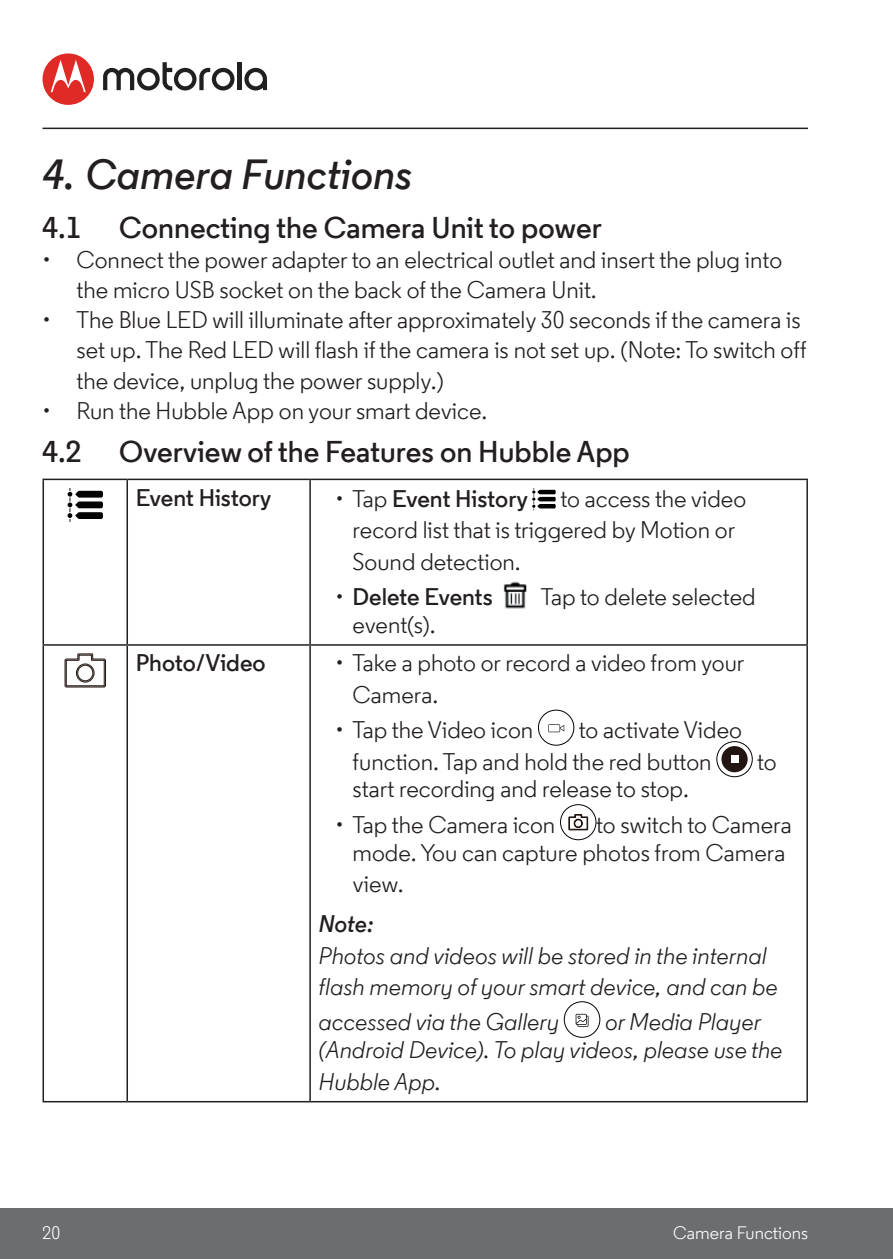
<style>
.page{position:relative;width:893px;height:1259px;background:#fff}
.page>*{position:absolute;margin:0;border:0;box-sizing:border-box;transform-origin:0 0}
.t1{font:italic 600 42px "Moto Sans";color:#231f20}
.t2{font:600 30px "Moto Sans";color:#231f20}
.t3{font:24px/31.5px "Moto Sans";color:#231f20}
.t4{font:italic 24px/31.5px "Moto Sans";color:#231f20}
.t5{font:600 24px "Moto Sans";color:#231f20}
.t6{font:italic 600 24px "Moto Sans";color:#231f20}
.t7{font:18px "Moto Sans";color:#fff}
.s1{font-weight:400}
</style>
<div class="page">
<div style="left:0;top:1208px;width:893px;height:51px;background:#6c6d70"></div>
<hr style="left:43px;top:128px;width:765px;height:1px;background:#231f20">
<div style="left:43px;top:53px;width:51px;height:52px;background:#e02a26;border-radius:50%"></div>
<svg style="left:51px;top:60px;width:35px;height:32px"></svg>
<svg style="left:244px;top:68px;width:23px;height:22px"></svg>
<div style="left:237px;top:62px;width:5px;height:28px;background:#221f1f"></div>
<svg style="left:103px;top:62px;width:131px;height:28px"></svg>
<hr style="left:43px;top:478px;width:84px;height:2px;background:#231f20">
<hr style="left:43px;top:480px;width:1px;height:164px;background:#231f20">
<hr style="left:127px;top:478px;width:183px;height:2px;background:#231f20">
<hr style="left:126px;top:480px;width:2px;height:164px;background:#231f20">
<hr style="left:310px;top:478px;width:498px;height:2px;background:#231f20">
<hr style="left:309px;top:480px;width:2px;height:164px;background:#231f20">
<hr style="left:806px;top:480px;width:2px;height:164px;background:#231f20">
<hr style="left:43px;top:644px;width:84px;height:1px;background:#231f20">
<hr style="left:43px;top:645px;width:1px;height:456px;background:#231f20">
<hr style="left:127px;top:644px;width:183px;height:1px;background:#231f20">
<hr style="left:126px;top:645px;width:2px;height:456px;background:#231f20">
<hr style="left:310px;top:644px;width:498px;height:1px;background:#231f20">
<hr style="left:309px;top:645px;width:2px;height:456px;background:#231f20">
<hr style="left:806px;top:645px;width:2px;height:456px;background:#231f20">
<hr style="left:43px;top:1101px;width:84px;height:1px;background:#231f20">
<hr style="left:127px;top:1101px;width:183px;height:1px;background:#231f20">
<hr style="left:310px;top:1101px;width:498px;height:1px;background:#231f20">
<svg style="left:68px;top:488px;width:35px;height:34px"></svg>
<svg style="left:532px;top:488px;width:24px;height:22px"></svg>
<img style="left:503px;top:581px;width:24px;height:28px">
<svg style="left:64px;top:653px;width:42px;height:35px"></svg>
<div style="left:538px;top:710px;width:36px;height:35px;border:1px solid #030303;border-radius:50%"></div>
<svg style="left:548px;top:724px;width:16px;height:8px"></svg>
<svg style="left:717px;top:741px;width:35px;height:35px"></svg>
<div style="left:716px;top:741px;width:37px;height:36px;border:1px solid #030303;border-radius:50%"></div>
<div style="left:721px;top:746px;width:27px;height:26px;background:#221512;border-radius:50%"></div>
<div style="left:731px;top:755px;width:7px;height:8px;background:#fff"></div>
<svg style="left:560px;top:804px;width:36px;height:35px"></svg>
<div style="left:560px;top:804px;width:36px;height:36px;border:1px solid #030303;border-radius:50%"></div>
<svg style="left:568px;top:814px;width:20px;height:16px"></svg>
<div style="left:564px;top:1001px;width:36px;height:36px;border:1px solid #030303;border-radius:50%"></div>
<svg style="left:576px;top:1014px;width:12px;height:12px"></svg>
<h1 class="t1" style="left:43px;top:148px;width:371px">4. Camera Functions</h1>
<p class="t2" style="left:43px;top:208px;width:40px">4.1</p>
<p class="t2" style="left:119px;top:208px;width:484px">Connecting the Camera Unit to power</p>
<p class="t3" style="left:77px;top:245px;width:707px;line-height:30px;text-indent:-34px">• Connect the power adapter to an electrical outlet and insert the plug into the micro USB socket on the back of the Camera Unit.</p>
<p class="t3" style="left:77px;top:305px;width:731px;line-height:30px;text-indent:-34px">• The Blue LED will illuminate after approximately 30 seconds if the camera is set up. The Red LED will flash if the camera is not set up. (Note: To switch off the device, unplug the power supply.)</p>
<p class="t3" style="left:43px;top:394px;width:446px">• Run the Hubble App on your smart device.</p>
<p class="t2" style="left:43px;top:433px;width:40px">4.2</p>
<p class="t2" style="left:119px;top:433px;width:512px">Overview of the Features on Hubble App</p>
<p class="t5" style="left:136px;top:483px;width:137px">Event History</p>
<p class="t5" style="left:336px;top:483px;width:194px"><span class="s1">• Tap</span> Event History</p>
<p class="t3" style="left:353px;top:483px;width:395px;text-indent:208px">to access the video record list that is triggered by Motion or<br>Sound detection.</p>
<p class="t5" style="left:336px;top:581px;width:159px"><span class="s1">•</span> Delete Events</p>
<p class="t3" style="left:541px;top:580px;width:216px">Tap to delete selected</p>
<p class="t3" style="left:353px;top:609px;width:85px">event(s).</p>
<p class="t5" style="left:136px;top:648px;width:131px">Photo/Video</p>
<p class="t3" style="left:353px;top:647px;width:393px;text-indent:-17px">• Take a photo or record a video from your<br>Camera.</p>
<p class="t3" style="left:336px;top:714px;width:199px">• Tap the Video icon</p>
<p class="t3" style="left:353px;top:714px;width:391px;text-indent:226px">to activate Video function. Tap and hold the red button</p>
<p class="t3" style="left:757px;top:745px;width:21px">to</p>
<p class="t3" style="left:353px;top:773px;width:338px">start recording and release to stop.</p>
<p class="t3" style="left:336px;top:808px;width:221px">• Tap the Camera icon</p>
<p class="t3" style="left:353px;top:810px;width:441px;line-height:27.6px;text-align:right">to switch to Camera<br>mode. You can capture photos from Camera</p>
<p class="t3" style="left:353px;top:868px;width:53px">view.</p>
<p class="t6" style="left:319px;top:909px;width:57px">Note:</p>
<p class="t4" style="left:319px;top:939px;width:461px">Photos and videos will be stored in the internal flash memory of your smart device, and can be</p>
<p class="t4" style="left:319px;top:1006px;width:242px">accessed via the Gallery</p>
<p class="t4" style="left:319px;top:1008px;width:465px;line-height:27.6px;text-indent:286px">or Media Player (Android Device). To play videos, please use the</p>
<p class="t4" style="left:319px;top:1065px;width:124px">Hubble App.</p>
<p class="t7" style="left:43px;top:1222px;width:19px">20</p>
<p class="t7" style="left:673px;top:1221px;width:136px">Camera Functions</p>
</div>
